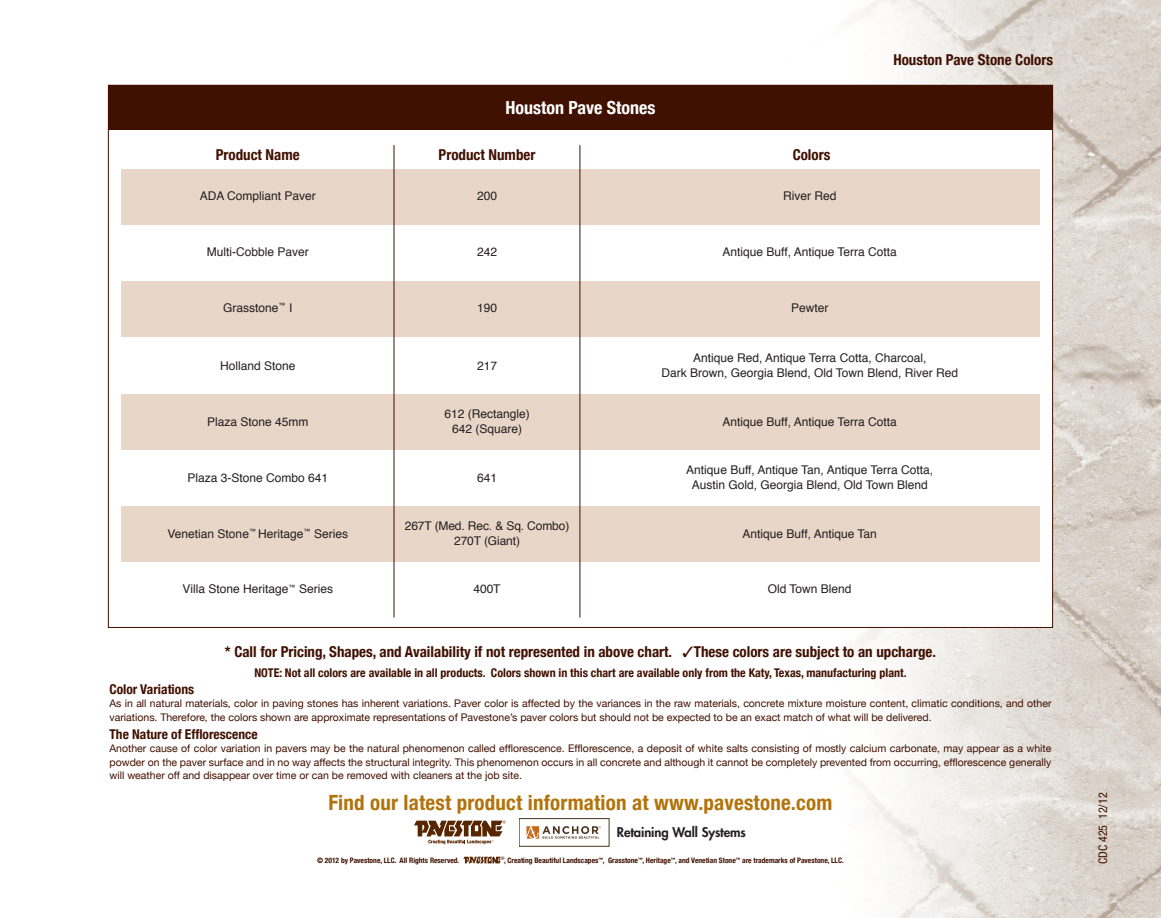
<style>
.page{position:relative;width:1161px;height:918px;background:#fff}
.page>*{position:absolute;margin:0;border:0;box-sizing:border-box;transform-origin:0 0}
.t1{font:700 condensed 21px "Helvetica Neue";letter-spacing:.01em;color:#b2730b}
.t2{font:700 condensed 18px "Helvetica Neue";color:#fff}
.t3{font:700 condensed 15px "Helvetica Neue";color:#401000}
.t4{font:700 condensed 13.5px "Helvetica Neue";color:#401000}
.t5{font:800 13.05px "Futura";letter-spacing:-.01em;color:#231f20}
.t6{font:12px/15px "Helvetica";color:#231f20;text-align:center}
.t7{font:700 condensed 12px "Helvetica Neue";color:#401000}
.t8{font:condensed 12px "Helvetica Neue";color:#401000}
.t9{font:10.5px/13.5px "Helvetica Neue";color:#401000}
.t10{font:700 condensed 7.5px "Helvetica Neue";color:#401000}
</style>
<div class="page">
<img style="left:107px;top:0;width:1054px;height:918px">
<div style="left:109px;top:86px;width:943px;height:541px;background:#fff"></div>
<div style="left:108px;top:85px;width:945px;height:45px;background:#401000"></div>
<div style="left:122px;top:169px;width:272px;height:56px;background:#e8d6c8"></div>
<div style="left:394px;top:169px;width:186px;height:56px;background:#e8d6c8"></div>
<div style="left:580px;top:169px;width:460px;height:56px;background:#e8d6c8"></div>
<div style="left:122px;top:281px;width:272px;height:56px;background:#e8d6c8"></div>
<div style="left:394px;top:281px;width:186px;height:56px;background:#e8d6c8"></div>
<div style="left:580px;top:281px;width:460px;height:56px;background:#e8d6c8"></div>
<div style="left:122px;top:394px;width:272px;height:56px;background:#e8d6c8"></div>
<div style="left:394px;top:394px;width:186px;height:56px;background:#e8d6c8"></div>
<div style="left:580px;top:394px;width:460px;height:56px;background:#e8d6c8"></div>
<div style="left:122px;top:506px;width:272px;height:56px;background:#e8d6c8"></div>
<div style="left:394px;top:506px;width:186px;height:56px;background:#e8d6c8"></div>
<div style="left:580px;top:506px;width:460px;height:56px;background:#e8d6c8"></div>
<hr style="left:394px;top:145px;width:1px;height:473px;background:#401000">
<hr style="left:580px;top:145px;width:1px;height:473px;background:#401000">
<svg style="left:463px;top:857px;width:41px;height:6px"></svg>
<svg style="left:414px;top:821px;width:92px;height:23px"></svg>
<div style="left:519px;top:819px;width:90px;height:27px;background:#fff"></div>
<div style="left:519px;top:818px;width:90px;height:28px;border:1px solid #4c351b"></div>
<svg style="left:527px;top:826px;width:74px;height:13px"></svg>
<p class="t2" style="left:506px;top:97px;width:151px">Houston Pave Stones</p>
<p class="t3" style="left:216px;top:145px;width:86px">Product Name</p>
<p class="t3" style="left:439px;top:145px;width:98px">Product Number</p>
<p class="t3" style="left:793px;top:145px;width:39px">Colors</p>
<p class="t6" style="left:200px;top:189px;width:118px">ADA Compliant Paver</p>
<p class="t6" style="left:477px;top:189px;width:22px">200</p>
<p class="t6" style="left:783px;top:189px;width:55px">River Red</p>
<p class="t3" style="left:893px;top:51px;width:161px">Houston Pave Stone Colors</p>
<p class="t6" style="left:207px;top:245px;width:104px">Multi-Cobble Paver</p>
<p class="t6" style="left:477px;top:245px;width:22px">242</p>
<p class="t6" style="left:723px;top:245px;width:176px">Antique Buff, Antique Terra Cotta</p>
<p class="t6" style="left:223px;top:301px;width:71px">Grasstone<sup>™</sup> I</p>
<p class="t6" style="left:477px;top:301px;width:22px">190</p>
<p class="t6" style="left:791px;top:301px;width:39px">Pewter</p>
<p class="t6" style="left:220px;top:359px;width:77px">Holland Stone</p>
<p class="t6" style="left:477px;top:359px;width:22px">217</p>
<p class="t6" style="left:661px;top:351px;width:298px">Antique Red, Antique Terra Cotta, Charcoal,<br>Dark Brown, Georgia Blend, Old Town Blend, River Red</p>
<p class="t6" style="left:207px;top:415px;width:103px">Plaza Stone 45mm</p>
<p class="t6" style="left:444px;top:407px;width:87px">612 (Rectangle)<br>642 (Square)</p>
<p class="t6" style="left:723px;top:415px;width:176px">Antique Buff, Antique Terra Cotta</p>
<p class="t6" style="left:187px;top:471px;width:142px">Plaza 3-Stone Combo 641</p>
<p class="t6" style="left:477px;top:471px;width:22px">641</p>
<p class="t6" style="left:686px;top:463px;width:248px">Antique Buff, Antique Tan, Antique Terra Cotta,<br>Austin Gold, Georgia Blend, Old Town Blend</p>
<p class="t6" style="left:168px;top:527px;width:182px">Venetian Stone<sup>™</sup> Heritage<sup>™</sup> Series</p>
<p class="t6" style="left:405px;top:519px;width:166px">267T (Med. Rec. &amp; Sq. Combo)<br>270T (Giant)</p>
<p class="t6" style="left:743px;top:527px;width:136px">Antique Buff, Antique Tan</p>
<p class="t6" style="left:183px;top:583px;width:152px">Villa Stone Heritage<sup>™</sup> Series</p>
<p class="t6" style="left:474px;top:583px;width:28px">400T</p>
<p class="t6" style="left:768px;top:583px;width:85px">Old Town Blend</p>
<p class="t3" style="left:225px;top:643px;width:713px">* Call for Pricing, Shapes, and Availability if not represented in above chart. ✓These colors are subject to an upcharge.</p>
<p class="t7" style="left:254px;top:665px;width:654px">NOTE: Not all colors are available in all products. Colors shown in this chart are available only from the Katy, Texas, manufacturing plant.</p>
<p class="t4" style="left:110px;top:681px;width:86px">Color variations</p>
<p class="t9" style="left:109px;top:697px;width:944px">as in all natural materials, color in paving stones has inherent variations. Paver color is affected by the variances in the raw materials, concrete mixture moisture content, climatic conditions, and other variations. therefore, the colors shown are approximate representations of Pavestone’s paver colors but should not be expected to be an exact match of what will be delivered.</p>
<p class="t4" style="left:110px;top:726px;width:150px">The Nature of Efflorescence</p>
<p class="t9" style="left:109px;top:742px;width:944px;text-align:justify">another cause of color variation in pavers may be the natural phenomenon called efflorescence. efflorescence, a deposit of white salts consisting of mostly calcium carbonate, may appear as a white powder on the paver surface and in no way affects the structural integrity. this phenomenon occurs in all concrete and although it cannot be completely prevented from occurring, efflorescence generally will weather off and disappear over time or can be removed with cleaners at the job site.</p>
<p class="t1" style="left:329px;top:790px;width:505px">Find our latest product information at www.pavestone.com</p>
<p class="t5" style="left:617px;top:826px;width:130px">Retaining Wall Systems</p>
<p class="t10" style="left:317px;top:856px;width:144px">© 2012 by Pavestone, LLC. All Rights Reserved.</p>
<p class="t10" style="left:504px;top:856px;width:341px">, Creating Beautiful Landscapes<sup>™</sup>, Grasstone<sup>™</sup>, Heritage<sup>™</sup>, and venetian Stone<sup>™</sup> are trademarks of Pavestone, LLC.</p>
<p class="t8" style="left:1099px;top:864px;width:73px;rotate:-90deg">CDC 425 12/12</p>
</div>
